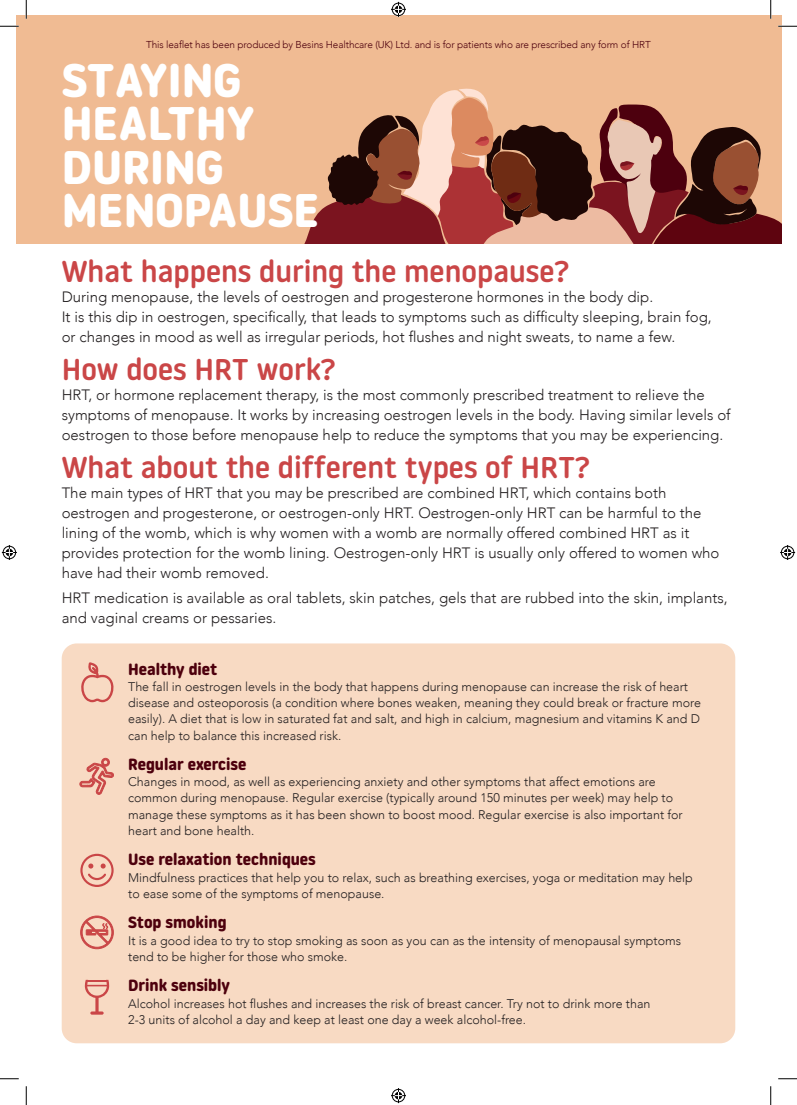
<style>
.page{position:relative;width:797px;height:1105px;background:#fff}
.page>*{position:absolute;margin:0;border:0;box-sizing:border-box;transform-origin:0 0}
.t1{font:700 47.12px/43.4px "Noway Round";color:#fff}
.t2{font:500 30px "Noway Round";color:#ca4647}
.t3{font:700 16.25px "Noway Round";color:#4d000d}
.t4{font:300 15px/20px "Avenir";color:#231f20}
.t5{font:300 12.5px/16.2px "Avenir";color:#231f20}
.t6{font:300 10px "Avenir";letter-spacing:-.01em;color:#4d000d}
</style>
<div class="page">
<div style="left:62px;top:643px;width:673px;height:400px;background:#f8dac3;border-radius:15px"></div>
<svg style="left:80px;top:915px;width:34px;height:34px"></svg>
<svg style="left:80px;top:854px;width:34px;height:33px"></svg>
<svg style="left:85px;top:980px;width:24px;height:35px"></svg>
<hr style="left:87px;top:980px;width:20px;height:2px;background:#ca4647">
<svg style="left:81px;top:662px;width:33px;height:40px"></svg>
<svg style="left:80px;top:758px;width:34px;height:37px"></svg>
<div style="left:16px;top:16px;width:765px;height:228px;background:#f0bb93"></div>
<svg style="left:304px;top:88px;width:477px;height:156px"></svg>
<svg style="left:0;top:25px;width:19px;height:2px"></svg>
<svg style="left:778px;top:25px;width:19px;height:2px"></svg>
<svg style="left:0;top:1078px;width:19px;height:1px"></svg>
<svg style="left:778px;top:1078px;width:19px;height:1px"></svg>
<svg style="left:25px;top:0;width:2px;height:19px"></svg>
<svg style="left:25px;top:1086px;width:2px;height:19px"></svg>
<svg style="left:770px;top:0;width:1px;height:19px"></svg>
<svg style="left:770px;top:1086px;width:1px;height:19px"></svg>
<svg style="left:391px;top:2px;width:15px;height:15px"></svg>
<svg style="left:391px;top:1088px;width:15px;height:15px"></svg>
<svg style="left:2px;top:545px;width:15px;height:15px"></svg>
<svg style="left:780px;top:545px;width:15px;height:15px"></svg>
<p class="t6" style="left:146px;top:39px;width:506px">This leaflet has been produced by Besins Healthcare (UK) Ltd. and is for patients who are prescribed any form of HRT</p>
<h1 class="t1" style="left:62px;top:59px;width:259px">STAYING<br>HEALTHY<br>DURING<br>MENOPAUSE</h1>
<h2 class="t2" style="left:62px;top:251px;width:509px">What happens during the menopause?</h2>
<p class="t4" style="left:62px;top:287px;width:651px">During menopause, the levels of oestrogen and progesterone hormones in the body dip.<br>It is this dip in oestrogen, specifically, that leads to symptoms such as difficulty sleeping, brain fog, or changes in mood as well as irregular periods, hot flushes and night sweats, to name a few.</p>
<h2 class="t2" style="left:62px;top:348px;width:276px">How does HRT work?</h2>
<p class="t4" style="left:62px;top:385px;width:670px">HRT, or hormone replacement therapy, is the most commonly prescribed treatment to relieve the symptoms of menopause. It works by increasing oestrogen levels in the body. Having similar levels of oestrogen to those before menopause help to reduce the symptoms that you may be experiencing.</p>
<h2 class="t2" style="left:62px;top:446px;width:530px">What about the different types of HRT?</h2>
<p class="t4" style="left:62px;top:483px;width:659px">The main types of HRT that you may be prescribed are combined HRT, which contains both oestrogen and progesterone, or oestrogen-only HRT. Oestrogen-only HRT can be harmful to the lining of the womb, which is why women with a womb are normally offered combined HRT as it provides protection for the womb lining. Oestrogen-only HRT is usually only offered to women who have had their womb removed.</p>
<p class="t4" style="left:62px;top:588px;width:667px">HRT medication is available as oral tablets, skin patches, gels that are rubbed into the skin, implants, and vaginal creams or pessaries.</p>
<p class="t3" style="left:128px;top:659px;width:91px">Healthy diet</p>
<p class="t5" style="left:128px;top:678px;width:574px">The fall in oestrogen levels in the body that happens during menopause can increase the risk of heart disease and osteoporosis (a condition where bones weaken, meaning they could break or fracture more easily). A diet that is low in saturated fat and salt, and high in calcium, magnesium and vitamins K and D can help to balance this increased risk.</p>
<p class="t3" style="left:128px;top:755px;width:120px">Regular exercise</p>
<p class="t5" style="left:128px;top:774px;width:556px">Changes in mood, as well as experiencing anxiety and other symptoms that affect emotions are common during menopause. Regular exercise (typically around 150 minutes per week) may help to manage these symptoms as it has been shown to boost mood. Regular exercise is also important for heart and bone health.</p>
<p class="t3" style="left:128px;top:850px;width:189px">Use relaxation techniques</p>
<p class="t5" style="left:128px;top:869px;width:566px">Mindfulness practices that help you to relax, such as breathing exercises, yoga or meditation may help to ease some of the symptoms of menopause.</p>
<p class="t3" style="left:128px;top:913px;width:100px">Stop smoking</p>
<p class="t5" style="left:128px;top:932px;width:554px">It is a good idea to try to stop smoking as soon as you can as the intensity of menopausal symptoms tend to be higher for those who smoke.</p>
<p class="t3" style="left:128px;top:976px;width:103px">Drink sensibly</p>
<p class="t5" style="left:128px;top:995px;width:524px">Alcohol increases hot flushes and increases the risk of breast cancer. Try not to drink more than<br>2-3 units of alcohol a day and keep at least one day a week alcohol-free.</p>
</div>
